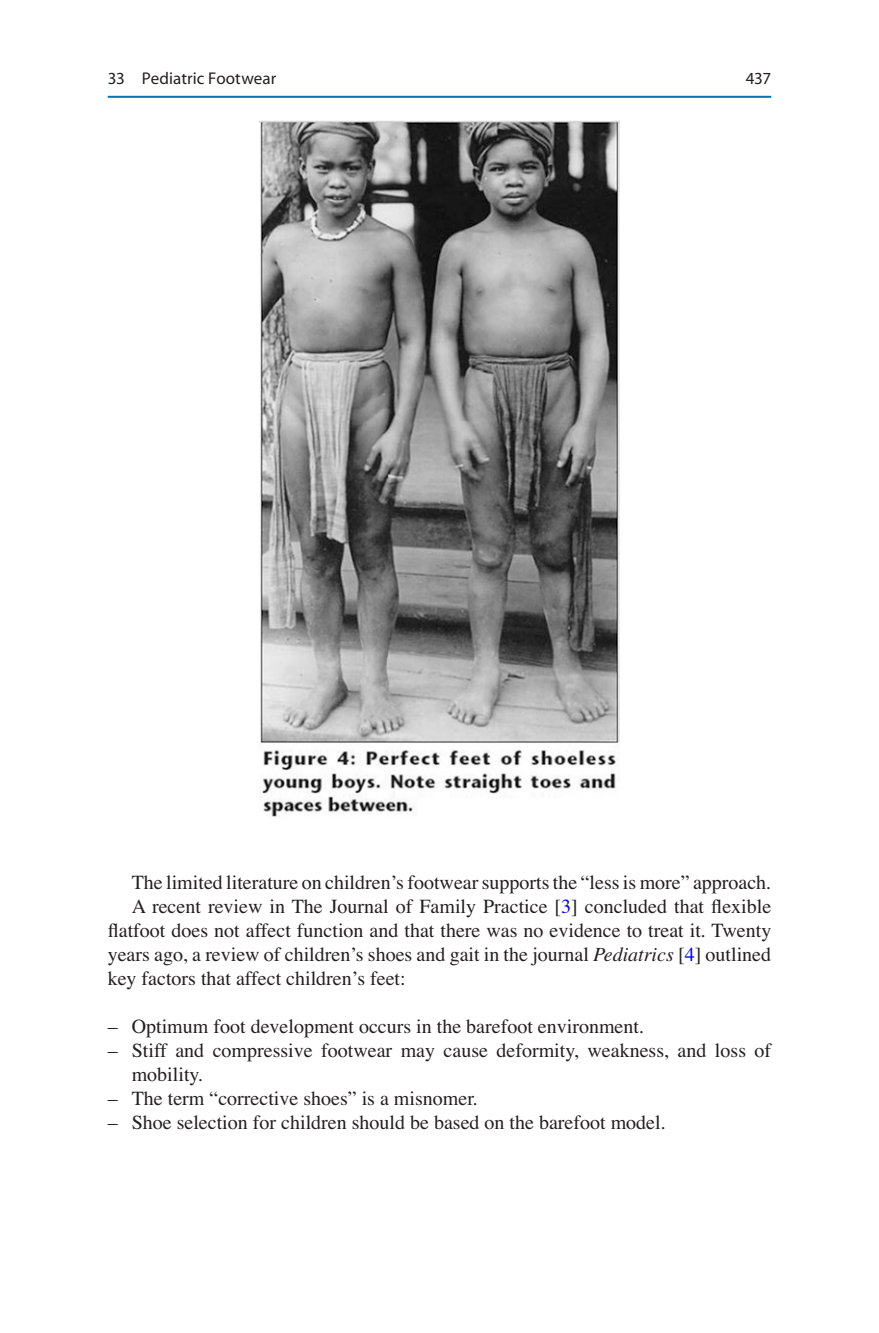
<style>
.page{position:relative;width:879px;height:1333px;background:#fff}
.page>*{position:absolute;margin:0;border:0;box-sizing:border-box;transform-origin:0 0}
.t1{font:20px/24px "Fpnqfn Times";color:#231f20}
.t2{font:17px "Hjsqcc Myriad";letter-spacing:.005em;color:#231f20}
.t3{font:17px "Nmwlly Myriad";color:#231f20}
.s1{color:#0000fa}
.s2{font-family:"Htlcsy Times";font-style:italic}
</style>
<div class="page">
<img style="left:259px;top:121px;width:360px;height:696px">
<hr style="left:108px;top:96px;width:663px;height:2px;background:#0073bc">
<p class="t2" style="left:108px;top:70px;width:170px">33 Pediatric Footwear</p>
<p class="t3" style="left:746px;top:70px;width:27px">437</p>
<p class="t1" style="left:132px;top:871px;width:641px">The limited literature on children’s footwear supports the “less is more” approach.</p>
<p class="t1" style="left:132px;top:895px;width:641px">A recent review in The Journal of Family Practice [<span class="s1">3</span>] concluded that flexible</p>
<p class="t1" style="left:108px;top:919px;width:665px">flatfoot does not affect function and that there was no evidence to treat it. Twenty</p>
<p class="t1" style="left:108px;top:943px;width:665px">years ago, a review of children’s shoes and gait in the journal <span class="s2">Pediatrics</span> [<span class="s1">4</span>] outlined</p>
<p class="t1" style="left:108px;top:967px;width:299px">key factors that affect children’s feet:</p>
<p class="t1" style="left:108px;top:1015px;width:538px">– Optimum foot development occurs in the barefoot environment.</p>
<p class="t1" style="left:132px;top:1039px;width:641px;text-indent:-24px">– Stiff and compressive footwear may cause deformity, weakness, and loss of mobility.</p>
<p class="t1" style="left:108px;top:1087px;width:372px">– The term “corrective shoes” is a misnomer.</p>
<p class="t1" style="left:108px;top:1111px;width:559px">– Shoe selection for children should be based on the barefoot model.</p>
</div>
